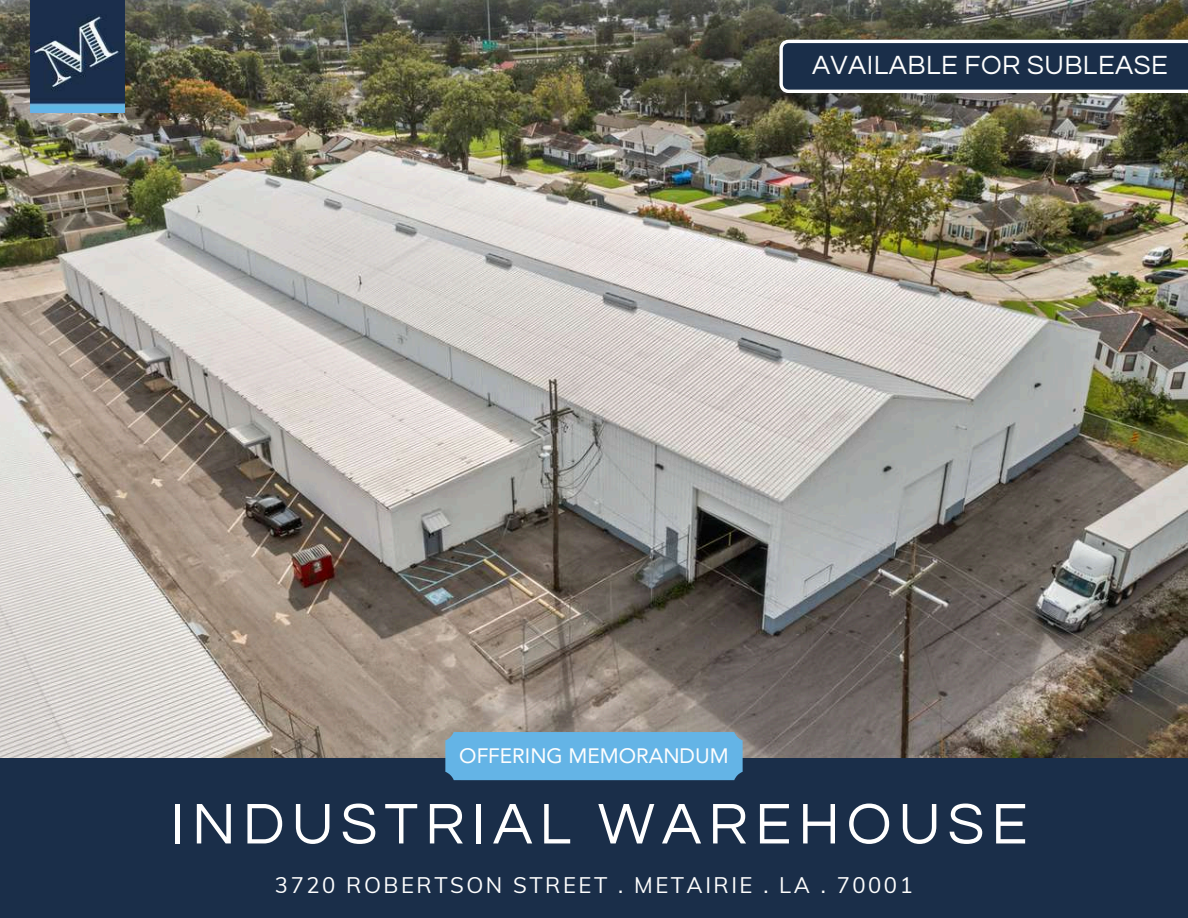
<style>
.page{position:relative;width:1188px;height:918px;background:#fff}
.page>*{position:absolute;margin:0;border:0;box-sizing:border-box;transform-origin:0 0}
.t1{font:59.55px "Questrial";letter-spacing:.115em;color:#fff}
.t2{font:27.45px "Questrial";letter-spacing:.015em;color:#fefefe}
.t3{font:22.05px "Muli";letter-spacing:.115em;color:#fefefe}
.t4{font:20.85px "Avenir LT Pro";color:#fefefe}
</style>
<div class="page">
<img style="left:0;top:0;width:1188px;height:758px">
<img style="left:30px;top:0;width:95px;height:112px">
<svg style="left:779px;top:40px;width:409px;height:53px;background:#374860"></svg>
<div style="left:0;top:758px;width:1188px;height:160px;background:#1a2e49"></div>
<div style="left:445px;top:732px;width:298px;height:48px;background:#64b4e6"></div>
<div style="left:716px;top:737px;width:19px;height:19px;background:#64b4e6;border-radius:50%"></div>
<div style="left:716px;top:756px;width:19px;height:19px;background:#64b4e6;border-radius:50%"></div>
<div style="left:449px;top:756px;width:20px;height:19px;background:#64b4e6;border-radius:50%"></div>
<div style="left:452px;top:737px;width:19px;height:19px;background:#64b4e6;border-radius:50%"></div>
<p class="t2" style="left:812px;top:51px;width:357px">AVAILABLE FOR SUBLEASE</p>
<p class="t4" style="left:459px;top:747px;width:271px">OFFERING MEMORANDUM</p>
<h1 class="t1" style="left:171px;top:795px;width:858px">INDUSTRIAL WAREHOUSE</h1>
<p class="t3" style="left:275px;top:871px;width:639px">3720 ROBERTSON STREET . METAIRIE . LA . 70001</p>
</div>
